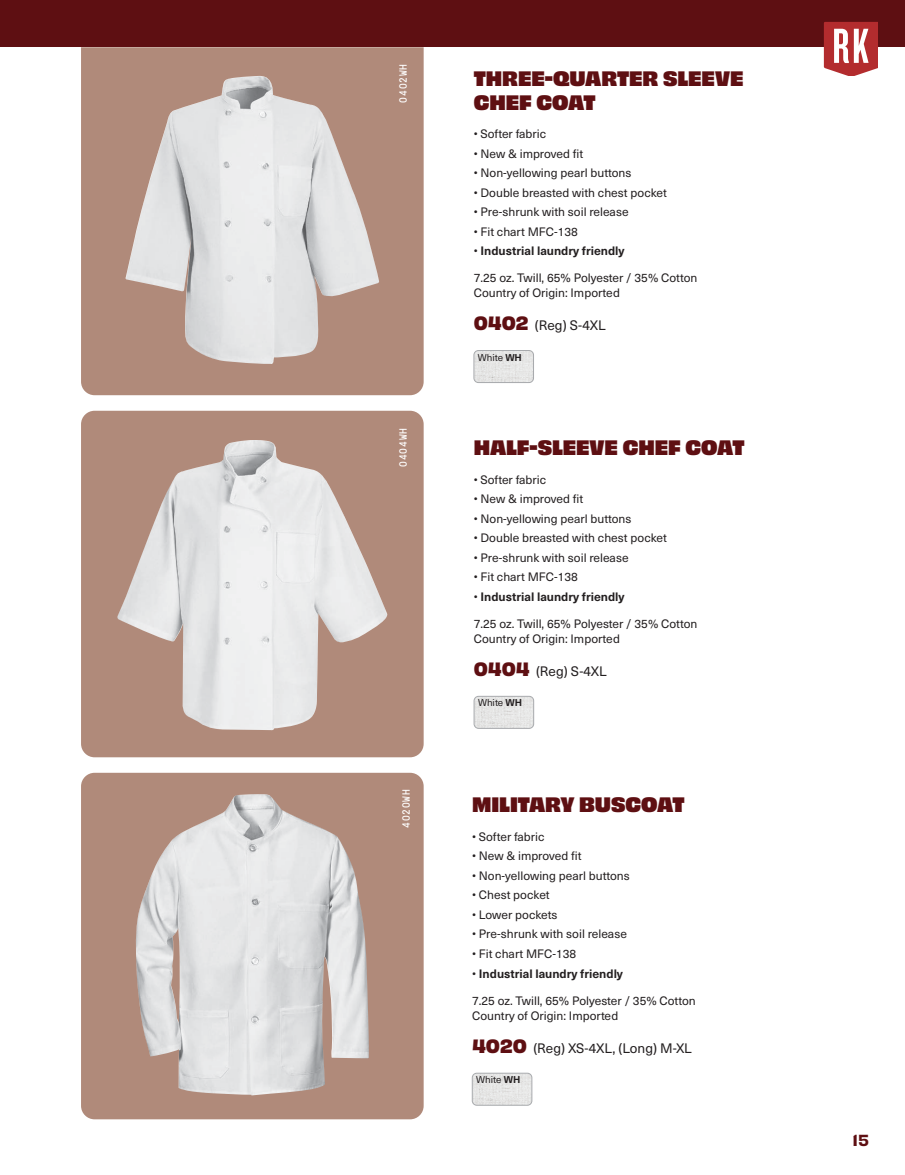
<style>
.page{position:relative;width:905px;height:1175px;background:#fff}
.page>*{position:absolute;margin:0;border:0;box-sizing:border-box;transform-origin:0 0}
.t1{font:19.5px/24px "Obviously Blck";color:#5e0f12}
.t2{font:15px "Obviously Semi";color:#5e0f12}
.t3{font:13.5px "Neue Haas Unica W1 G";letter-spacing:-.01em;color:#231f20}
.t4{font:12px/15px "Neue Haas Unica W1 G";color:#231f20}
.t5{font:700 12px "Neue Haas Unica W1 G";color:#231f20}
.t6{font:10.5px "GT Pressura Mono";letter-spacing:.075em;color:#fff}
.t7{font:9.75px "Neue Haas Unica W1 G";color:#231f20}
.s1{font-weight:400}
.s2{font-family:"Obviously";font-weight:700;font-size:18px;color:#5e0f12}
.s3{font-weight:700}
</style>
<div class="page">
<div style="left:0;top:0;width:904px;height:47px;background:#5e0f12"></div>
<svg style="left:823px;top:22px;width:54px;height:54px"></svg>
<img style="left:475px;top:351px;width:58px;height:31px">
<div style="left:473px;top:350px;width:60px;height:33px;border:1px solid #a7a9ac;border-radius:5px"></div>
<img style="left:474px;top:696px;width:59px;height:32px">
<div style="left:474px;top:696px;width:60px;height:32px;border:1px solid #a7a9ac;border-radius:5px"></div>
<img style="left:472px;top:1073px;width:59px;height:32px">
<div style="left:472px;top:1073px;width:60px;height:32px;border:1px solid #a7a9ac;border-radius:5px"></div>
<div style="left:81px;top:47px;width:342px;height:348px;background:#b08a7a"></div>
<div style="left:81px;top:772px;width:342px;height:347px;background:#b08a7a;border-radius:14px"></div>
<div style="left:81px;top:411px;width:342px;height:346px;background:#b08a7a;border-radius:14px"></div>
<img style="left:136px;top:794px;width:233px;height:301px">
<img style="left:117px;top:440px;width:270px;height:290px">
<img style="left:126px;top:76px;width:254px;height:288px">
<p class="t6" style="left:397px;top:102px;width:40px;rotate:-90deg">0402WH</p>
<p class="t6" style="left:397px;top:466px;width:40px;rotate:-90deg">0404WH</p>
<p class="t6" style="left:400px;top:828px;width:40px;rotate:-90deg">4020WH</p>
<h1 class="t1" style="left:473px;top:64px;width:271px">THREE-QUARTER SLEEVE<br>CHEF COAT</h1>
<p class="t4" style="left:473px;top:126px;width:74px">• Softer fabric</p>
<p class="t4" style="left:473px;top:145px;width:111px">• New &amp; improved fit</p>
<p class="t4" style="left:473px;top:165px;width:159px">• Non-yellowing pearl buttons</p>
<p class="t4" style="left:473px;top:184px;width:195px">• Double breasted with chest pocket</p>
<p class="t4" style="left:473px;top:204px;width:156px">• Pre-shrunk with soil release</p>
<p class="t4" style="left:473px;top:223px;width:106px">• Fit chart MFC-138</p>
<p class="t5" style="left:473px;top:242px;width:152px"><span class="s1">•</span> Industrial laundry friendly</p>
<p class="t4" style="left:473px;top:270px;width:225px">7.25 oz. Twill, 65% Polyester / 35% Cotton<br>Country of Origin: Imported</p>
<p class="t3" style="left:473px;top:315px;width:133px"><span class="s2">0402</span> (Reg) S-4XL</p>
<p class="t7" style="left:478px;top:350px;width:46px">White <span class="s3">WH</span></p>
<h1 class="t1" style="left:473px;top:434px;width:272px">HALF-SLEEVE CHEF COAT</h1>
<p class="t4" style="left:473px;top:471px;width:74px">• Softer fabric</p>
<p class="t4" style="left:473px;top:491px;width:111px">• New &amp; improved fit</p>
<p class="t4" style="left:473px;top:510px;width:159px">• Non-yellowing pearl buttons</p>
<p class="t4" style="left:473px;top:530px;width:195px">• Double breasted with chest pocket</p>
<p class="t4" style="left:473px;top:549px;width:156px">• Pre-shrunk with soil release</p>
<p class="t4" style="left:473px;top:569px;width:106px">• Fit chart MFC-138</p>
<p class="t5" style="left:473px;top:587px;width:152px"><span class="s1">•</span> Industrial laundry friendly</p>
<p class="t4" style="left:473px;top:615px;width:225px">7.25 oz. Twill, 65% Polyester / 35% Cotton<br>Country of Origin: Imported</p>
<p class="t3" style="left:473px;top:661px;width:134px"><span class="s2">0404</span> (Reg) S-4XL</p>
<p class="t7" style="left:478px;top:695px;width:46px">White <span class="s3">WH</span></p>
<h1 class="t1" style="left:472px;top:791px;width:214px">MILITARY BUSCOAT</h1>
<p class="t4" style="left:472px;top:828px;width:74px">• Softer fabric</p>
<p class="t4" style="left:472px;top:848px;width:111px">• New &amp; improved fit</p>
<p class="t4" style="left:472px;top:867px;width:159px">• Non-yellowing pearl buttons</p>
<p class="t4" style="left:472px;top:887px;width:79px">• Chest pocket</p>
<p class="t4" style="left:472px;top:906px;width:87px">• Lower pockets</p>
<p class="t4" style="left:472px;top:926px;width:156px">• Pre-shrunk with soil release</p>
<p class="t4" style="left:472px;top:945px;width:106px">• Fit chart MFC-138</p>
<p class="t5" style="left:472px;top:964px;width:152px"><span class="s1">•</span> Industrial laundry friendly</p>
<p class="t4" style="left:472px;top:992px;width:225px">7.25 oz. Twill, 65% Polyester / 35% Cotton<br>Country of Origin: Imported</p>
<p class="t3" style="left:472px;top:1037px;width:221px"><span class="s2">4020</span> (Reg) XS-4XL, (Long) M-XL</p>
<p class="t7" style="left:476px;top:1072px;width:46px">White <span class="s3">WH</span></p>
<p class="t2" style="left:852px;top:1128px;width:18px">15</p>
</div>
